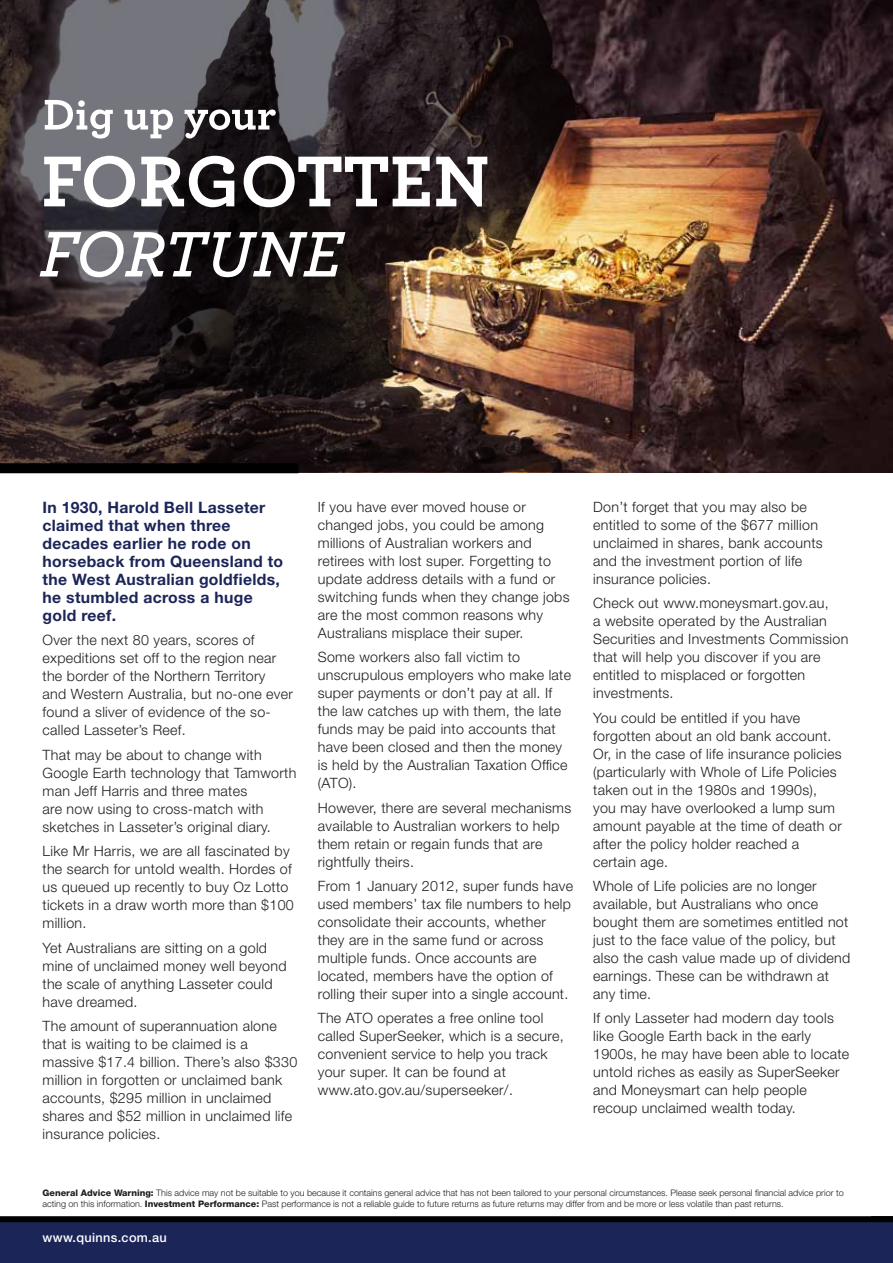
<style>
.page{position:relative;width:893px;height:1263px;background:#fff}
.page>*{position:absolute;margin:0;border:0;box-sizing:border-box;transform-origin:0 0}
.t1{font:700 15.75px/18px "Helvetica Neue LT Std";letter-spacing:.02em;color:#1c2558}
.t2{font:300 14.25px/18px "Helvetica Neue LT Std";letter-spacing:.02em;color:#1f1e20}
.t3{font:500 12.75px "Helvetica Neue LT Std";letter-spacing:.025em;color:#fff}
.t4{font:300 9px/10.8px "Helvetica Neue LT Std";color:#1f1e20}
.s1{font-weight:800}
</style>
<div class="page">
<svg style="left:0;top:1216px;width:893px;height:47px;background:#19214d"></svg>
<img style="left:577px;top:0;width:316px;height:472px">
<img style="left:0;top:0;width:577px;height:472px">
<div style="left:0;top:463px;width:298px;height:10px;background:#000"></div>
<svg style="left:81px;top:0;width:319px;height:408px;background:#373134"></svg>
<svg style="left:45px;top:100px;width:68px;height:39px"></svg>
<svg style="left:124px;top:109px;width:49px;height:29px"></svg>
<svg style="left:185px;top:109px;width:91px;height:29px"></svg>
<svg style="left:44px;top:156px;width:91px;height:51px"></svg>
<svg style="left:141px;top:156px;width:93px;height:51px"></svg>
<svg style="left:244px;top:156px;width:186px;height:51px"></svg>
<svg style="left:436px;top:157px;width:51px;height:50px"></svg>
<svg style="left:40px;top:231px;width:305px;height:46px"></svg>
<p class="t1" style="left:43px;top:498px;width:242px">In 1930, Harold Bell Lasseter claimed that when three decades earlier he rode on horseback from Queensland to the West Australian goldfields, he stumbled across a huge gold reef.</p>
<p class="t2" style="left:43px;top:631px;width:252px">Over the next 80 years, scores of expeditions set off to the region near the border of the Northern Territory<br>and Western Australia, but no-one ever found a sliver of evidence of the so&shy;called Lasseter’s Reef.</p>
<p class="t2" style="left:43px;top:745px;width:255px">That may be about to change with Google Earth technology that Tamworth man Jeff Harris and three mates<br>are now using to cross-match with sketches in Lasseter’s original diary.</p>
<p class="t2" style="left:43px;top:842px;width:253px">Like Mr Harris, we are all fascinated by the search for untold wealth. Hordes of us queued up recently to buy Oz Lotto tickets in a draw worth more than $100 million.</p>
<p class="t2" style="left:43px;top:938px;width:246px">Yet Australians are sitting on a gold mine of unclaimed money well beyond the scale of anything Lasseter could have dreamed.</p>
<p class="t2" style="left:43px;top:1016px;width:256px">The amount of superannuation alone that is waiting to be claimed is a massive $17.4 billion. There’s also $330 million in forgotten or unclaimed bank accounts, $295 million in unclaimed shares and $52 million in unclaimed life insurance policies.</p>
<p class="t2" style="left:318px;top:498px;width:253px">If you have ever moved house or changed jobs, you could be among millions of Australian workers and retirees with lost super. Forgetting to update address details with a fund or switching funds when they change jobs are the most common reasons why Australians misplace their super.</p>
<p class="t2" style="left:318px;top:648px;width:255px">Some workers also fall victim to unscrupulous employers who make late super payments or don’t pay at all. If the law catches up with them, the late funds may be paid into accounts that have been closed and then the money is held by the Australian Taxation Office (ATO).</p>
<p class="t2" style="left:318px;top:798px;width:255px">However, there are several mechanisms available to Australian workers to help them retain or regain funds that are rightfully theirs.</p>
<p class="t2" style="left:318px;top:877px;width:257px">From 1 January 2012, super funds have used members’ tax file numbers to help consolidate their accounts, whether they are in the same fund or across multiple funds. Once accounts are located, members have the option of rolling their super into a single account.</p>
<p class="t2" style="left:318px;top:1009px;width:247px">The ATO operates a free online tool called SuperSeeker, which is a secure, convenient service to help you track your super. It can be found at www.ato.gov.au/superseeker/.</p>
<p class="t2" style="left:593px;top:497px;width:231px">Don’t forget that you may also be entitled to some of the $677 million unclaimed in shares, bank accounts and the investment portion of life insurance policies.</p>
<p class="t2" style="left:593px;top:594px;width:257px">Check out www.moneysmart.gov.au,<br>a website operated by the Australian Securities and Investments Commission that will help you discover if you are entitled to misplaced or forgotten investments.</p>
<p class="t2" style="left:593px;top:708px;width:250px">You could be entitled if you have forgotten about an old bank account.<br>Or, in the case of life insurance policies (particularly with Whole of Life Policies taken out in the 1980s and 1990s), you may have overlooked a lump sum amount payable at the time of death or after the policy holder reached a certain age.</p>
<p class="t2" style="left:593px;top:877px;width:259px">Whole of Life policies are no longer available, but Australians who once bought them are sometimes entitled not just to the face value of the policy, but also the cash value made up of dividend earnings. These can be withdrawn at any time.</p>
<p class="t2" style="left:593px;top:1009px;width:258px">If only Lasseter had modern day tools like Google Earth back in the early 1900s, he may have been able to locate untold riches as easily as SuperSeeker and Moneysmart can help people recoup unclaimed wealth today.</p>
<p class="t4" style="left:43px;top:1187px;width:803px"><span class="s1">General Advice Warning:</span> This advice may not be suitable to you because it contains general advice that has not been tailored to your personal circumstances. Please seek personal financial advice prior to acting on this information. <span class="s1">Investment Performance:</span> Past performance is not a reliable guide to future returns as future returns may differ from and be more or less volatile than past returns.</p>
<p class="t3" style="left:43px;top:1230px;width:126px">www.quinns.com.au</p>
</div>
